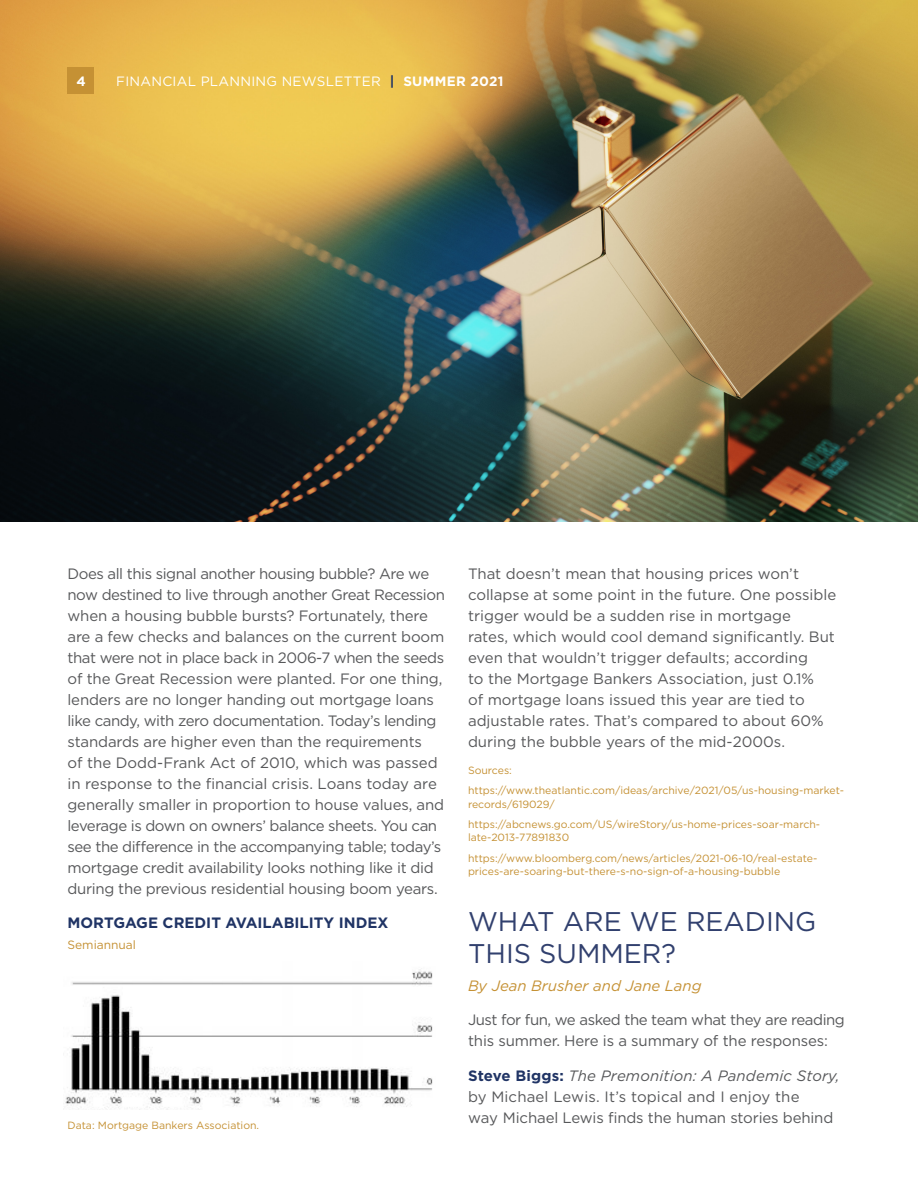
<style>
.page{position:relative;width:918px;height:1188px;background:#fff}
.page>*{position:absolute;margin:0;border:0;box-sizing:border-box;transform-origin:0 0}
.t1{font:27px/32.4px "Gotham";color:#31406e}
.t2{font:15px/21px "Gotham";letter-spacing:-.01em;color:#57585a}
.t3{font:15px/21px "Gotham";letter-spacing:-.03em;color:#57585a}
.t4{font:700 15px "Gotham";color:#203465}
.t5{font:italic 15px "Gotham";color:#c59134}
.t6{font:13.5px "Gotham";letter-spacing:.02em;color:#fff}
.Body_Subhead_13_17{font:700 13.5px "Gotham";color:#fff}
.t7{font:12px "Gotham";color:#c59134}
.t8{font:10.5px/13.5px "Gotham";color:#c59134}
.s1{font-weight:700;color:#203465}
.s2{font-weight:700}
.s3{font-style:italic}
</style>
<div class="page">
<img style="left:65px;top:969px;width:368px;height:141px">
<img style="left:0;top:0;width:918px;height:522px">
<div style="left:68px;top:68px;width:26px;height:26px;background:#c59134"></div>
<p class="Body_Subhead_13_17" style="left:76px;top:73px;width:11px">4</p>
<p class="t6" style="left:116px;top:73px;width:389px">FINANCIAL PLANNING NEWSLETTER <span class="s1">|</span> <span class="s2">SUMMER 2021</span></p>
<p class="t2" style="left:68px;top:563px;width:379px">Does all this signal another housing bubble? Are we now destined to live through another Great Recession when a housing bubble bursts? Fortunately, there are a few checks and balances on the current boom that were not in place back in 2006-7 when the seeds of the Great Recession were planted. For one thing, lenders are no longer handing out mortgage loans like candy, with zero documentation. Today’s lending standards are higher even than the requirements<br>of the Dodd-Frank Act of 2010, which was passed in response to the financial crisis. Loans today are generally smaller in proportion to house values, and leverage is down on owners’ balance sheets. You can see the difference in the accompanying table; today’s mortgage credit availability looks nothing like it did during the previous residential housing boom years.</p>
<p class="t4" style="left:68px;top:913px;width:323px">MORTGAGE CREDIT AVAILABILITY INDEX</p>
<p class="t7" style="left:68px;top:938px;width:70px">Semiannual</p>
<p class="t8" style="left:68px;top:1118px;width:193px">Data: Mortgage Bankers Association.</p>
<p class="t2" style="left:468px;top:563px;width:370px">That doesn’t mean that housing prices won’t collapse at some point in the future. One possible trigger would be a sudden rise in mortgage<br>rates, which would cool demand significantly. But even that wouldn’t trigger defaults; according<br>to the Mortgage Bankers Association, just 0.1%<br>of mortgage loans issued this year are tied to adjustable rates. That’s compared to about 60% during the bubble years of the mid-2000s.</p>
<p class="t8" style="left:468px;top:763px;width:45px">Sources:</p>
<p class="t8" style="left:468px;top:784px;width:378px">https://www.theatlantic.com/ideas/archive/2021/05/us-housing-market&shy;records/619029/</p>
<p class="t8" style="left:468px;top:817px;width:354px">https://abcnews.go.com/US/wireStory/us-home-prices-soar-march&shy;late-2013-77891830</p>
<p class="t8" style="left:468px;top:851px;width:351px">https://www.bloomberg.com/news/articles/2021-06-10/real-estate&shy;prices-are-soaring-but-there-s-no-sign-of-a-housing-bubble</p>
<p class="t1" style="left:468px;top:904px;width:350px">WHAT ARE WE READING<br>THIS SUMMER?</p>
<p class="t5" style="left:468px;top:976px;width:235px">By Jean Brusher and Jane Lang</p>
<p class="t3" style="left:468px;top:1009px;width:378px">Just for fun, we asked the team what they are reading this summer. Here is a summary of the responses:</p>
<p class="t2" style="left:468px;top:1065px;width:373px"><span class="s1">Steve Biggs:</span> <span class="s3">The Premonition: A Pandemic Story, </span>by Michael Lewis. It’s topical and I enjoy the<br>way Michael Lewis finds the human stories behind</p>
</div>
